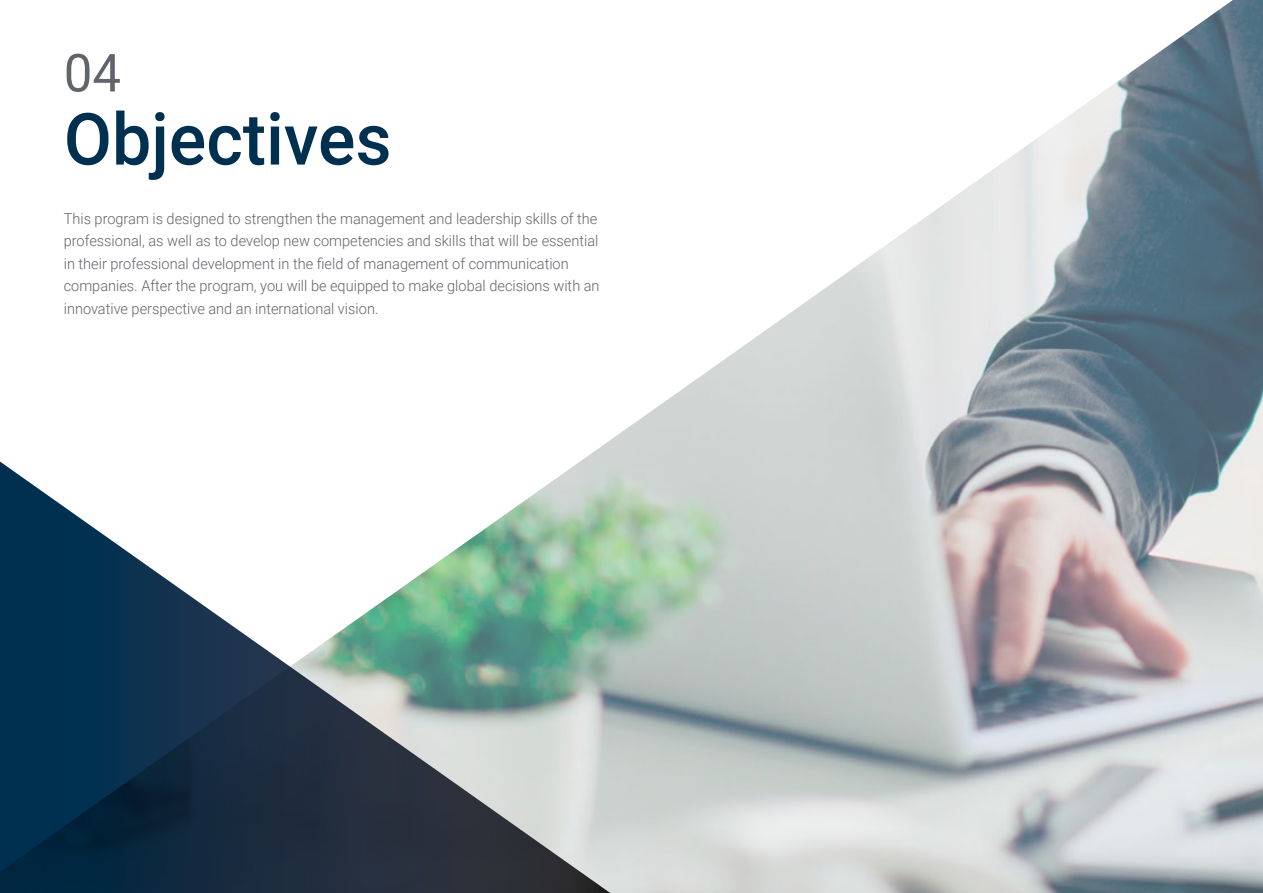
<style>
.page{position:relative;width:1263px;height:893px;background:#fff}
.page>*{position:absolute;margin:0;border:0;box-sizing:border-box;transform-origin:0 0}
.t1{font:500 72px "Roboto";color:#003050}
.t2{font:52.5px "Roboto";color:#61646a}
.t3{font:300 15px/22.5px "Roboto";color:#61646a}
</style>
<div class="page">
<img style="left:602px;top:0;width:661px;height:893px">
<svg style="left:0;top:446px;width:640px;height:447px"></svg>
<h2 class="t2" style="left:64px;top:36px;width:59px">04</h2>
<h1 class="t1" style="left:64px;top:89px;width:329px">Objectives</h1>
<p class="t3" style="left:64px;top:207px;width:537px">This program is designed to strengthen the management and leadership skills of the professional, as well as to develop new competencies and skills that will be essential in their professional development in the field of management of communication companies. After the program, you will be equipped to make global decisions with an innovative perspective and an international vision.</p>
</div>
